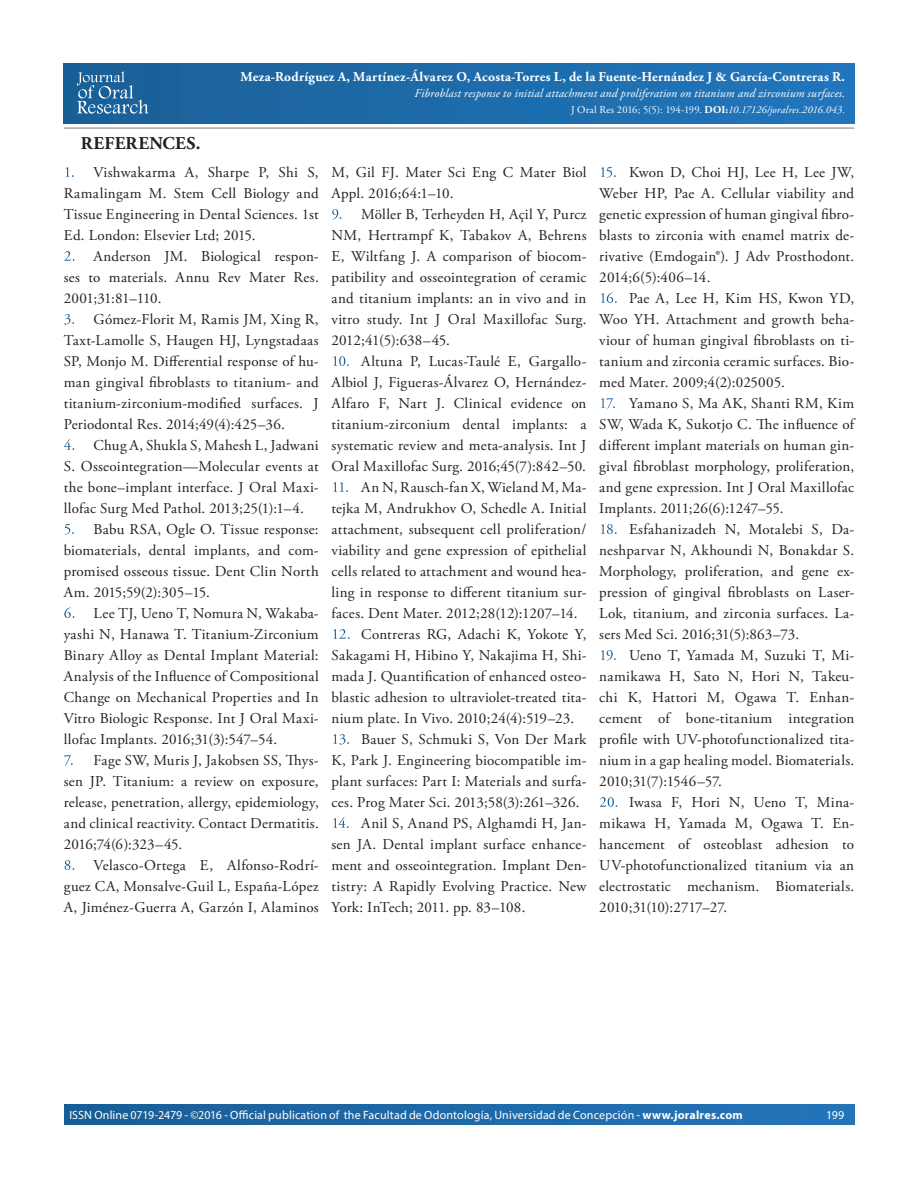
<style>
.page{position:relative;width:918px;height:1188px;background:#fff}
.page>*{position:absolute;margin:0;border:0;box-sizing:border-box;transform-origin:0 0}
.texto_parrafos_inter{font:700 18px "Adobe Garamond Pro";letter-spacing:.015em;color:#231f20}
.references_azules{font:15px/21px "Adobe Garamond Pro";letter-spacing:.02em;color:#231f20;text-align:justify}
.t1{font:700 13.5px "Adobe Garamond Pro";letter-spacing:.015em;color:#fff}
.t2{font:12px "Myriad Pro";letter-spacing:.01em;color:#fff}
.t3{font:italic 12px "Adobe Garamond Pro";letter-spacing:.015em;color:#fff}
.t4{font:italic 10.5px "Adobe Garamond Pro";letter-spacing:.015em;color:#fff}
.s1{font-style:normal}
.s2{font-weight:700;font-style:normal}
.s3{color:#fff}
.s4{font-weight:700}
</style>
<div class="page">
<div style="left:64px;top:64px;width:790px;height:59px;background:linear-gradient(to right,#1a5f97,#2176bd)"></div>
<svg style="left:77px;top:71px;width:72px;height:43px;background:#407baa"></svg>
<hr style="left:64px;top:127px;width:790px;height:2px;background:#231f20">
<div style="left:64px;top:1105px;width:790px;height:19px;background:linear-gradient(to right,#195d95,#2574bb)"></div>
<p class="texto_parrafos_inter" style="left:81px;top:133px;width:121px">REFERENCES.</p>
<p class="t1" style="left:241px;top:69px;width:606px">Meza-Rodríguez A, Martínez-Álvarez O, Acosta-Torres L, de la Fuente-Hernández J &amp; García-Contreras R.</p>
<p class="t4" style="left:571px;top:103px;width:276px"><span class="s1">J Oral Res 2016; 5(5): 194-199.</span> <span class="s2">DOI:</span>10.17126/joralres.2016.043.</p>
<p class="t3" style="left:415px;top:86px;width:432px">Fibroblast response to initial attachment and proliferation on titanium and zirconium surfaces.</p>
<p class="references_azules" style="left:64px;top:162px;width:256px"><span class="s3">1.</span> Vishwakarma A, Sharpe P, Shi S, Ramalingam M. Stem Cell Biology and Tissue Engineering in Dental Sciences. 1st Ed. London: Elsevier Ltd; 2015.</p>
<p class="references_azules" style="left:64px;top:246px;width:257px"><span class="s3">2.</span> Anderson JM. Biological respon&shy;ses to materials. Annu Rev Mater Res.<br>2001;31:81–110.</p>
<p class="references_azules" style="left:64px;top:309px;width:256px"><span class="s3">3.</span> Gómez-Florit M, Ramis JM, Xing R, Taxt-Lamolle S, Haugen HJ, Lyngstadaas SP, Monjo M. Differential response of hu&shy;man gingival fibroblasts to titanium- and titanium-zirconium-modified surfaces. J Periodontal Res. 2014;49(4):425–36.</p>
<p class="references_azules" style="left:64px;top:435px;width:257px"><span class="s3">4.</span> Chug A, Shukla S, Mahesh L, Jadwani S. Osseointegration—Molecular events at the bone–implant interface. J Oral Maxi&shy;llofac Surg Med Pathol. 2013;25(1):1–4.</p>
<p class="references_azules" style="left:64px;top:519px;width:256px"><span class="s3">5.</span> Babu RSA, Ogle O. Tissue response: biomaterials, dental implants, and com&shy;promised osseous tissue. Dent Clin North Am. 2015;59(2):305–15.</p>
<p class="references_azules" style="left:64px;top:603px;width:257px"><span class="s3">6.</span> Lee TJ, Ueno T, Nomura N, Wakaba&shy;yashi N, Hanawa T. Titanium-Zirconium Binary Alloy as Dental Implant Material:<br>Analysis of the Influence of Compositional Change on Mechanical Properties and In Vitro Biologic Response. Int J Oral Maxi&shy;llofac Implants. 2016;31(3):547–54.</p>
<p class="references_azules" style="left:64px;top:750px;width:256px"><span class="s3">7.</span> Fage SW, Muris J, Jakobsen SS, Thys&shy;sen JP. Titanium: a review on exposure, release, penetration, allergy, epidemiology, and clinical reactivity. Contact Dermatitis.<br>2016;74(6):323–45.</p>
<p class="references_azules" style="left:64px;top:855px;width:257px"><span class="s3">8.</span> Velasco-Ortega E, Alfonso-Rodrí&shy;guez CA, Monsalve-Guil L, España-López A, Jiménez-Guerra A, Garzón I, Alaminos</p>
<p class="references_azules" style="left:332px;top:162px;width:256px">M, Gil FJ. Mater Sci Eng C Mater Biol<br>Appl. 2016;64:1–10.</p>
<p class="references_azules" style="left:332px;top:204px;width:257px"><span class="s3">9.</span> Möller B, Terheyden H, Açil Y, Purcz NM, Hertrampf K, Tabakov A, Behrens E, Wiltfang J. A comparison of biocom&shy;patibility and osseointegration of ceramic and titanium implants: an in vivo and in vitro study. Int J Oral Maxillofac Surg.<br>2012;41(5):638–45.</p>
<p class="references_azules" style="left:332px;top:351px;width:256px"><span class="s3">10.</span> Altuna P, Lucas-Taulé E, Gargallo-Albiol J, Figueras-Álvarez O, Hernández-Alfaro F, Nart J. Clinical evidence on titanium-zirconium dental implants: a systematic review and meta-analysis. Int J Oral Maxillofac Surg. 2016;45(7):842–50.</p>
<p class="references_azules" style="left:332px;top:477px;width:256px"><span class="s3">11.</span> An N, Rausch-fan X, Wieland M, Ma&shy;tejka M, Andrukhov O, Schedle A. Initial attachment, subsequent cell proliferation/ viability and gene expression of epithelial cells related to attachment and wound hea&shy;ling in response to different titanium sur&shy;faces. Dent Mater. 2012;28(12):1207–14.</p>
<p class="references_azules" style="left:332px;top:624px;width:257px"><span class="s3">12.</span> Contreras RG, Adachi K, Yokote Y, Sakagami H, Hibino Y, Nakajima H, Shi&shy;mada J. Quantification of enhanced osteo&shy;blastic adhesion to ultraviolet-treated tita&shy;nium plate. In Vivo. 2010;24(4):519–23.</p>
<p class="references_azules" style="left:332px;top:729px;width:256px"><span class="s3">13.</span> Bauer S, Schmuki S, Von Der Mark K, Park J. Engineering biocompatible im&shy;plant surfaces: Part I: Materials and surfa&shy;ces. Prog Mater Sci. 2013;58(3):261–326.</p>
<p class="references_azules" style="left:332px;top:813px;width:256px"><span class="s3">14.</span> Anil S, Anand PS, Alghamdi H, Jan&shy;sen JA. Dental implant surface enhance&shy;ment and osseointegration. Implant Den&shy;tistry: A Rapidly Evolving Practice. New York: InTech; 2011. pp. 83–108.</p>
<p class="references_azules" style="left:599px;top:162px;width:257px"><span class="s3">15.</span> Kwon D, Choi HJ, Lee H, Lee JW, Weber HP, Pae A. Cellular viability and genetic expression of human gingival fibro&shy;blasts to zirconia with enamel matrix de&shy;rivative (Emdogain®). J Adv Prosthodont.<br>2014;6(5):406–14.</p>
<p class="references_azules" style="left:599px;top:288px;width:256px"><span class="s3">16.</span> Pae A, Lee H, Kim HS, Kwon YD, Woo YH. Attachment and growth beha&shy;viour of human gingival fibroblasts on ti&shy;tanium and zirconia ceramic surfaces. Bio&shy;med Mater. 2009;4(2):025005.</p>
<p class="references_azules" style="left:599px;top:393px;width:256px"><span class="s3">17.</span> Yamano S, Ma AK, Shanti RM, Kim SW, Wada K, Sukotjo C. The influence of different implant materials on human gin&shy;gival fibroblast morphology, proliferation, and gene expression. Int J Oral Maxillofac Implants. 2011;26(6):1247–55.</p>
<p class="references_azules" style="left:599px;top:519px;width:257px"><span class="s3">18.</span> Esfahanizadeh N, Motalebi S, Da&shy;neshparvar N, Akhoundi N, Bonakdar S.<br>Morphology, proliferation, and gene ex&shy;pression of gingival fibroblasts on Laser-Lok, titanium, and zirconia surfaces. La&shy;sers Med Sci. 2016;31(5):863–73.</p>
<p class="references_azules" style="left:599px;top:645px;width:256px"><span class="s3">19.</span> Ueno T, Yamada M, Suzuki T, Mi&shy;namikawa H, Sato N, Hori N, Takeu&shy;chi K, Hattori M, Ogawa T. Enhan&shy;cement of bone-titanium integration profile with UV-photofunctionalized tita&shy;nium in a gap healing model. Biomaterials.<br>2010;31(7):1546–57.</p>
<p class="references_azules" style="left:599px;top:792px;width:256px"><span class="s3">20.</span> Iwasa F, Hori N, Ueno T, Mina&shy;mikawa H, Yamada M, Ogawa T. En&shy;hancement of osteoblast adhesion to UV-photofunctionalized titanium via an electrostatic mechanism. Biomaterials.<br>2010;31(10):2717–27.</p>
<p class="t2" style="left:69px;top:1107px;width:675px">ISSN Online 0719-2479 - ©2016 - Official publication of the Facultad de Odontología, Universidad de Concepción - <span class="s4">www.joralres.com</span></p>
<p class="t2" style="left:826px;top:1107px;width:20px">199</p>
</div>
